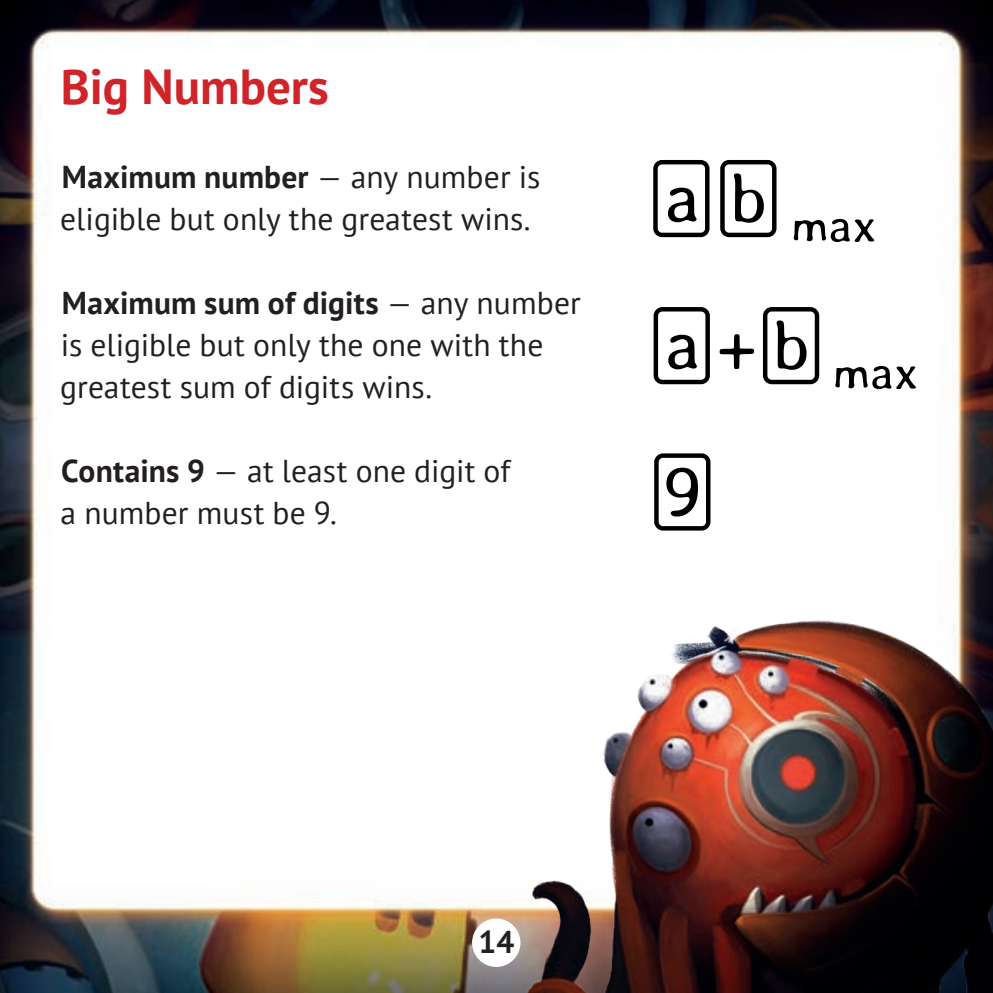
<style>
.page{position:relative;width:993px;height:993px;background:#fff}
.page>*{position:absolute;margin:0;border:0;box-sizing:border-box;transform-origin:0 0}
.Подзаголовок_2{font:700 49px "PT Sans";color:#d1232a}
.Основной{font:31.5px/42px "PT Sans";letter-spacing:.005em;color:#231f20}
.t1{font:700 31.5px "PT Sans";color:#231f20}
.s1{font-weight:700}
</style>
<div class="page">
<img style="left:0;top:0;width:992px;height:992px">
<svg style="left:653px;top:160px;width:262px;height:203px"></svg>
<img style="left:331px;top:363px;width:661px;height:629px">
<p class="Подзаголовок_2" style="left:61px;top:54px;width:269px">Big Numbers</p>
<p class="Основной" style="left:60px;top:155px;width:481px"><span class="s1">Maximum number</span> — any number is eligible but only the greatest wins.</p>
<p class="Основной" style="left:60px;top:281px;width:522px"><span class="s1">Maximum sum of digits</span> — any number is eligible but only the one with the greatest sum of digits wins.</p>
<p class="Основной" style="left:61px;top:449px;width:451px"><span class="s1">Contains 9</span> — at least one digit of</p>
<p class="Основной" style="left:61px;top:491px;width:277px">a number must be 9.</p>
<p class="t1" style="left:478px;top:920px;width:37px">14</p>
</div>
